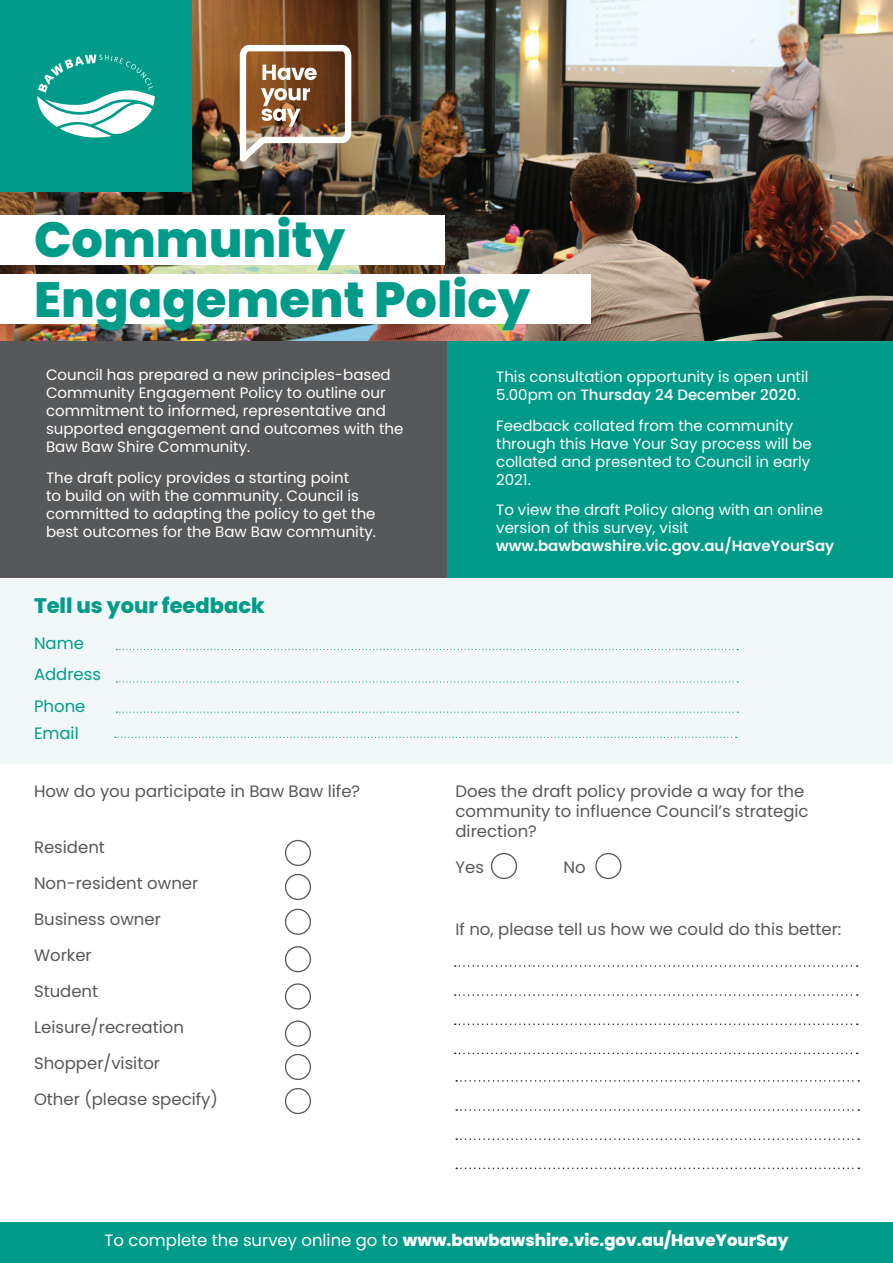
<style>
.page{position:relative;width:893px;height:1263px;background:#fff}
.page>*{position:absolute;margin:0;border:0;box-sizing:border-box;transform-origin:0 0}
.t1{font:800 49.5px/59.4px "Poppins";color:#009c89}
.t2{font:800 21px "Poppins";color:#009c89}
.t3{font:16.5px/36px "Poppins";color:#57585a}
.t4{font:800 16.5px "Poppins";color:#fff}
.t5{font:16.5px/31.5px "Poppins";color:#009c89}
.t6{font:15px/18px "Poppins";color:#fff}
.t7{font:600 15px "Poppins";color:#fff}
.s1{font-weight:500}
.s2{font-weight:400}
</style>
<div class="page">
<div style="left:0;top:563px;width:893px;height:201px;background:#f1f8f7"></div>
<img style="left:0;top:0;width:893px;height:342px">
<div style="left:0;top:274px;width:591px;height:49px;background:#fff"></div>
<div style="left:0;top:1222px;width:893px;height:41px;background:#009c89"></div>
<div style="left:446px;top:342px;width:447px;height:236px;background:#009c89"></div>
<img style="left:240px;top:45px;width:111px;height:117px">
<div style="left:0;top:0;width:192px;height:192px;background:#009c89"></div>
<svg style="left:37px;top:54px;width:118px;height:84px"></svg>
<svg style="left:116px;top:649px;width:622px;height:1px"></svg>
<svg style="left:116px;top:681px;width:622px;height:2px"></svg>
<svg style="left:116px;top:712px;width:622px;height:1px"></svg>
<svg style="left:115px;top:737px;width:622px;height:1px"></svg>
<svg style="left:455px;top:965px;width:403px;height:2px"></svg>
<svg style="left:455px;top:994px;width:403px;height:2px"></svg>
<svg style="left:455px;top:1023px;width:403px;height:2px"></svg>
<svg style="left:455px;top:1052px;width:403px;height:2px"></svg>
<div style="left:0;top:215px;width:444px;height:49px;background:#fff"></div>
<div style="left:285px;top:1088px;width:26px;height:26px;border:1px solid #57585a;border-radius:50%"></div>
<div style="left:285px;top:1054px;width:26px;height:26px;border:1px solid #57585a;border-radius:50%"></div>
<div style="left:285px;top:1020px;width:26px;height:27px;border:1px solid #57585a;border-radius:50%"></div>
<div style="left:285px;top:983px;width:26px;height:26px;border:1px solid #57585a;border-radius:50%"></div>
<div style="left:285px;top:946px;width:26px;height:26px;border:1px solid #57585a;border-radius:50%"></div>
<div style="left:285px;top:909px;width:26px;height:26px;border:1px solid #57585a;border-radius:50%"></div>
<div style="left:285px;top:874px;width:26px;height:26px;border:1px solid #57585a;border-radius:50%"></div>
<div style="left:285px;top:840px;width:26px;height:26px;border:1px solid #57585a;border-radius:50%"></div>
<div style="left:491px;top:853px;width:26px;height:26px;border:1px solid #57585a;border-radius:50%"></div>
<div style="left:595px;top:853px;width:26px;height:26px;border:1px solid #57585a;border-radius:50%"></div>
<svg style="left:456px;top:1080px;width:403px;height:2px"></svg>
<svg style="left:456px;top:1109px;width:403px;height:2px"></svg>
<svg style="left:456px;top:1138px;width:403px;height:2px"></svg>
<svg style="left:456px;top:1167px;width:403px;height:2px"></svg>
<div style="left:0;top:342px;width:446px;height:236px;background:#57585a"></div>
<h1 class="t1" style="left:34px;top:210px;width:498px">Community<br>Engagement Policy</h1>
<p class="t6" style="left:46px;top:366px;width:359px">Council has prepared a new principles-based Community Engagement Policy to outline our commitment to informed, representative and supported engagement and outcomes with the Baw Baw Shire Community.</p>
<p class="t6" style="left:46px;top:468px;width:332px">The draft policy provides a starting point<br>to build on with the community. Council is committed to adapting the policy to get the best outcomes for the Baw Baw community.</p>
<p class="t6" style="left:496px;top:368px;width:314px">This consultation opportunity is open until<br>5.00pm on <span class="s1">Thursday 24 December 2020.</span></p>
<p class="t6" style="left:496px;top:416px;width:317px">Feedback collated from the community through this Have Your Say process will be collated and presented to Council in early<br>2021.</p>
<p class="t6" style="left:496px;top:501px;width:328px">To view the draft Policy along with an online version of this survey, visit</p>
<p class="t7" style="left:496px;top:537px;width:340px">www.bawbawshire.vic.gov.au/HaveYourSay</p>
<h2 class="t2" style="left:34px;top:593px;width:232px">Tell us your feedback</h2>
<p class="t5" style="left:34px;top:627px;width:69px">Name<br>Address<br>Phone</p>
<p class="t5" style="left:34px;top:717px;width:46px">Email</p>
<p class="t3" style="left:34px;top:774px;width:328px">How do you participate in Baw Baw life?</p>
<p class="t3" style="left:34px;top:829px;width:185px">Resident<br>Non-resident owner<br>Business owner<br>Worker<br>Student<br>Leisure/recreation<br>Shopper/visitor<br>Other (please specify)</p>
<p class="t3" style="left:455px;top:782px;width:355px;line-height:19.8px">Does the draft policy provide a way for the community to influence Council’s strategic direction?</p>
<p class="t3" style="left:455px;top:849px;width:30px">Yes</p>
<p class="t3" style="left:563px;top:849px;width:24px">No</p>
<p class="t3" style="left:455px;top:911px;width:387px">If no, please tell us how we could do this better:</p>
<p class="t4" style="left:105px;top:1231px;width:685px"><span class="s2">To complete the survey online go to</span> www.bawbawshire.vic.gov.au/HaveYourSay</p>
</div>
